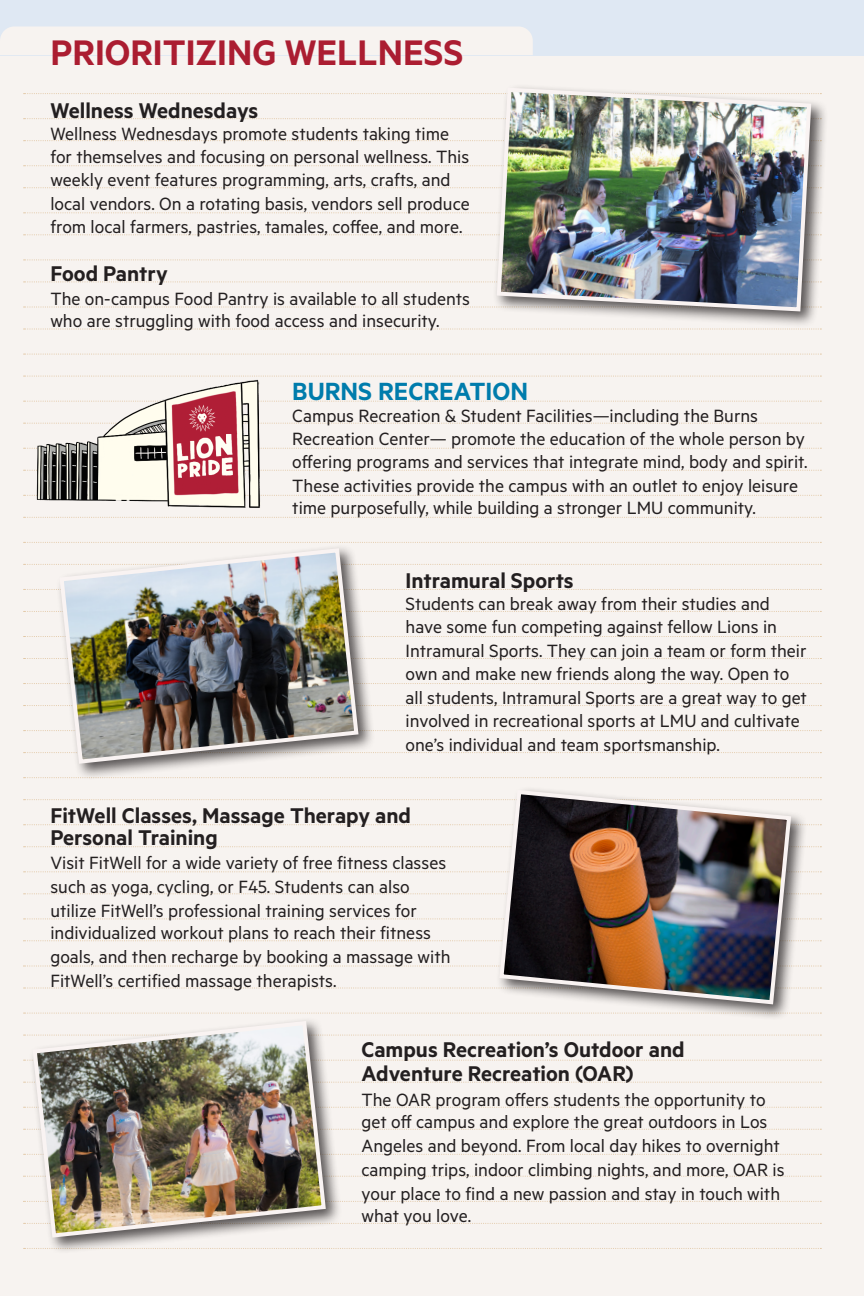
<style>
.page{position:relative;width:864px;height:1296px;background:#fff}
.page>*{position:absolute;margin:0;border:0;box-sizing:border-box;transform-origin:0 0}
.t1{font:600 40px "Metric";color:#ab1d31}
.t2{font:600 28px "Metric";color:#007cac}
.t3{font:600 24px/22px "Metric";color:#231f20}
.t4{font:20px/23.4px "Metric";color:#231f20}
</style>
<div class="page">
<div style="left:0;top:55px;width:864px;height:1241px;background:#f7f3f0"></div>
<svg style="left:24px;top:93px;width:469px;height:1px"></svg>
<svg style="left:24px;top:118px;width:469px;height:1px"></svg>
<svg style="left:24px;top:140px;width:469px;height:1px"></svg>
<svg style="left:24px;top:165px;width:469px;height:1px"></svg>
<svg style="left:24px;top:187px;width:469px;height:1px"></svg>
<svg style="left:24px;top:212px;width:469px;height:1px"></svg>
<svg style="left:24px;top:234px;width:469px;height:1px"></svg>
<svg style="left:24px;top:259px;width:469px;height:1px"></svg>
<svg style="left:24px;top:281px;width:469px;height:1px"></svg>
<svg style="left:24px;top:306px;width:469px;height:2px"></svg>
<svg style="left:24px;top:328px;width:797px;height:2px"></svg>
<svg style="left:24px;top:354px;width:797px;height:1px"></svg>
<svg style="left:24px;top:376px;width:797px;height:1px"></svg>
<svg style="left:266px;top:401px;width:555px;height:1px"></svg>
<svg style="left:266px;top:423px;width:555px;height:1px"></svg>
<svg style="left:266px;top:448px;width:555px;height:1px"></svg>
<svg style="left:266px;top:470px;width:555px;height:1px"></svg>
<svg style="left:266px;top:495px;width:555px;height:1px"></svg>
<svg style="left:266px;top:517px;width:555px;height:1px"></svg>
<svg style="left:24px;top:542px;width:797px;height:1px"></svg>
<svg style="left:24px;top:564px;width:797px;height:1px"></svg>
<svg style="left:24px;top:589px;width:797px;height:1px"></svg>
<svg style="left:24px;top:611px;width:797px;height:1px"></svg>
<svg style="left:24px;top:636px;width:797px;height:1px"></svg>
<svg style="left:24px;top:658px;width:797px;height:1px"></svg>
<svg style="left:24px;top:683px;width:797px;height:1px"></svg>
<svg style="left:24px;top:705px;width:797px;height:1px"></svg>
<svg style="left:24px;top:730px;width:797px;height:1px"></svg>
<svg style="left:24px;top:752px;width:797px;height:1px"></svg>
<svg style="left:24px;top:777px;width:797px;height:1px"></svg>
<svg style="left:24px;top:799px;width:797px;height:1px"></svg>
<svg style="left:24px;top:824px;width:797px;height:1px"></svg>
<svg style="left:24px;top:846px;width:797px;height:1px"></svg>
<svg style="left:24px;top:871px;width:797px;height:1px"></svg>
<svg style="left:24px;top:893px;width:797px;height:1px"></svg>
<svg style="left:24px;top:918px;width:797px;height:1px"></svg>
<svg style="left:23px;top:940px;width:798px;height:1px"></svg>
<svg style="left:23px;top:966px;width:798px;height:1px"></svg>
<svg style="left:24px;top:988px;width:797px;height:1px"></svg>
<svg style="left:24px;top:1013px;width:797px;height:1px"></svg>
<svg style="left:24px;top:1035px;width:797px;height:1px"></svg>
<svg style="left:24px;top:1060px;width:797px;height:1px"></svg>
<svg style="left:24px;top:1082px;width:797px;height:1px"></svg>
<svg style="left:24px;top:1107px;width:797px;height:1px"></svg>
<svg style="left:24px;top:1129px;width:797px;height:1px"></svg>
<svg style="left:24px;top:1154px;width:797px;height:1px"></svg>
<svg style="left:23px;top:1176px;width:798px;height:1px"></svg>
<svg style="left:23px;top:1201px;width:798px;height:1px"></svg>
<svg style="left:24px;top:1223px;width:797px;height:1px"></svg>
<svg style="left:24px;top:1248px;width:797px;height:1px"></svg>
<div style="left:0;top:0;width:864px;height:55px;background:#dfe8f3"></div>
<div style="left:0;top:26px;width:533px;height:29px;background:#f7f3f0"></div>
<div style="left:493px;top:84px;width:335px;height:244px;background:#231f20;opacity:.75"></div>
<img style="left:495px;top:86px;width:318px;height:228px">
<img style="left:24px;top:377px;width:242px;height:142px">
<div style="left:56px;top:544px;width:319px;height:236px;background:#231f20;opacity:.75"></div>
<img style="left:57px;top:546px;width:304px;height:220px">
<div style="left:495px;top:786px;width:313px;height:235px;background:#231f20;opacity:.75"></div>
<img style="left:497px;top:788px;width:296px;height:219px">
<div style="left:29px;top:1017px;width:314px;height:237px;background:#231f20;opacity:.75"></div>
<img style="left:30px;top:1019px;width:298px;height:221px">
<p class="t1" style="left:50px;top:29px;width:415px">PRIORITIZING WELLNESS</p>
<p class="t3" style="left:50px;top:98px;width:210px">Wellness Wednesdays</p>
<p class="t4" style="left:50px;top:121px;width:421px">Wellness Wednesdays promote students taking time for themselves and focusing on personal wellness. This weekly event features programming, arts, crafts, and local vendors. On a rotating basis, vendors sell produce from local farmers, pastries, tamales, cofee, and more.</p>
<p class="t3" style="left:50px;top:262px;width:119px">Food Pantry</p>
<p class="t4" style="left:50px;top:287px;width:421px;line-height:22px">The on-campus Food Pantry is available to all students who are struggling with food access and insecurity.</p>
<p class="t2" style="left:292px;top:375px;width:237px">BURNS RECREATION</p>
<p class="t4" style="left:292px;top:403px;width:517px">Campus Recreation &amp; Student Facilities—including the Burns Recreation Center— promote the education of the whole person by ofering programs and services that integrate mind, body and spirit.<br>These activities provide the campus with an outlet to enjoy leisure</p>
<p class="t4" style="left:292px;top:495px;width:465px">time purposefully, while building a stronger LMU community.</p>
<p class="t3" style="left:406px;top:568px;width:170px">Intramural Sports</p>
<p class="t4" style="left:406px;top:591px;width:403px">Students can break away from their studies and have some fun competing against fellow Lions in Intramural Sports. They can join a team or form their own and make new friends along the way. Open to all students, Intramural Sports are a great way to get involved in recreational sports at LMU and cultivate one’s individual and team sportsmanship.</p>
<p class="t3" style="left:50px;top:804px;width:362px">FitWell Classes, Massage Therapy and<br>Personal Training</p>
<p class="t4" style="left:50px;top:850px;width:397px;line-height:24px">Visit FitWell for a wide variety of free fitness classes such as yoga, cycling, or F45. Students can also utilize FitWell’s professional training services for</p>
<p class="t4" style="left:50px;top:920px;width:402px;line-height:24px">individualized workout plans to reach their fitness goals, and then recharge by booking a massage with<br>FitWell’s certified massage therapists.</p>
<p class="t3" style="left:362px;top:1037px;width:325px;line-height:24px">Campus Recreation’s Outdoor and<br>Adventure Recreation (OAR)</p>
<p class="t4" style="left:362px;top:1088px;width:407px;line-height:22px">The OAR program ofers students the opportunity to get of campus and explore the great outdoors in Los</p>
<p class="t4" style="left:362px;top:1133px;width:425px;line-height:24px">Angeles and beyond. From local day hikes to overnight camping trips, indoor climbing nights, and more, OAR is your place to find a new passion and stay in touch with</p>
<p class="t4" style="left:362px;top:1203px;width:111px">what you love.</p>
</div>
